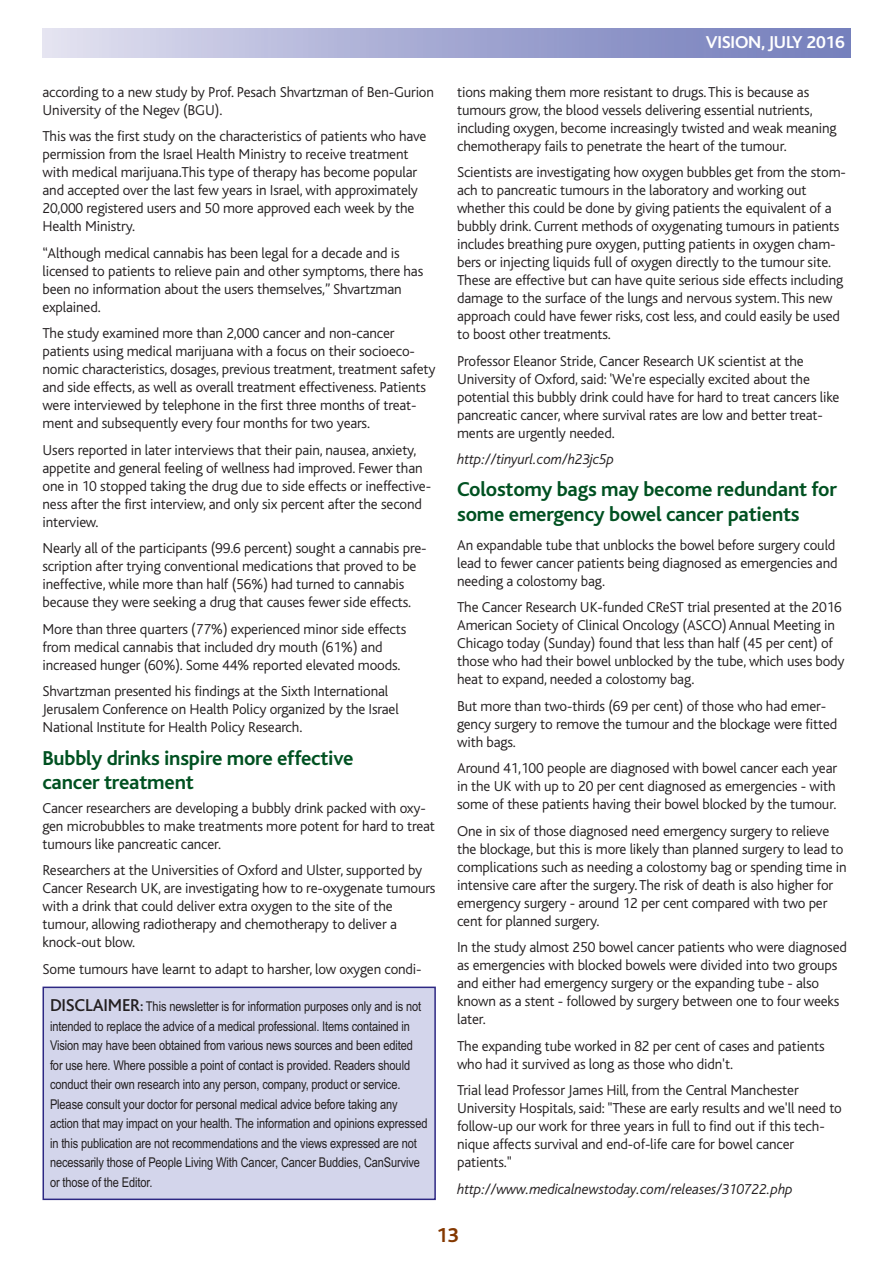
<style>
.page{position:relative;width:893px;height:1263px;background:#fff}
.page>*{position:absolute;margin:0;border:0;box-sizing:border-box;transform-origin:0 0}
.t1{font:700 21px/24px "Bliss";letter-spacing:-.01em;color:#005121}
.t2{font:700 21px "Bliss";color:#843800}
.t3{font:700 18px "Bliss";letter-spacing:-.01em;color:#fff}
.t4{font:300 15px/18px "Bliss";letter-spacing:-.01em;color:#231f20}
.t5{font:italic 300 15px "Bliss";letter-spacing:-.01em;color:#231f20}
.t6{font:13.5px/19.5px "Arial Narrow";letter-spacing:-.01em;color:#231f20}
.s1{font-family:"Bliss";font-weight:500;font-size:18px}
.s2{font-family:"Bliss";font-weight:500;font-size:15px}
</style>
<div class="page">
<div style="left:44px;top:988px;width:390px;height:210px;background:#d3d5eb"></div>
<div style="left:43px;top:986px;width:393px;height:214px;border:2px solid #2d2883"></div>
<p class="t4" style="left:43px;top:84px;width:393px">according to a new study by Prof. Pesach Shvartzman of Ben-Gurion<br>University of the Negev (BGU).</p>
<p class="t4" style="left:43px;top:129px;width:385px">This was the first study on the characteristics of patients who have permission from the Israel Health Ministry to receive treatment with medical marijuana.This type of therapy has become popular and accepted over the last few years in Israel, with approximately 20,000 registered users and 50 more approved each week by the Health Ministry.</p>
<p class="t4" style="left:43px;top:245px;width:382px">“Although medical cannabis has been legal for a decade and is licensed to patients to relieve pain and other symptoms, there has been no information about the users themselves,” Shvartzman explained.</p>
<p class="t4" style="left:43px;top:326px;width:395px">The study examined more than 2,000 cancer and non-cancer patients using medical marijuana with a focus on their socioeco&shy;nomic characteristics, dosages, previous treatment, treatment safety and side effects, as well as overall treatment effectiveness. Patients were interviewed by telephone in the first three months of treat&shy;ment and subsequently every four months for two years.</p>
<p class="t4" style="left:43px;top:442px;width:390px">Users reported in later interviews that their pain, nausea, anxiety, appetite and general feeling of wellness had improved. Fewer than one in 10 stopped taking the drug due to side effects or ineffective&shy;ness after the first interview, and only six percent after the second interview.</p>
<p class="t4" style="left:43px;top:541px;width:386px">Nearly all of the participants (99.6 percent) sought a cannabis pre&shy;scription after trying conventional medications that proved to be ineffective, while more than half (56%) had turned to cannabis because they were seeking a drug that causes fewer side effects.</p>
<p class="t4" style="left:43px;top:621px;width:365px">More than three quarters (77%) experienced minor side effects from medical cannabis that included dry mouth (61%) and increased hunger (60%). Some 44% reported elevated moods.</p>
<p class="t4" style="left:43px;top:684px;width:358px">Shvartzman presented his findings at the Sixth International<br>Jerusalem Conference on Health Policy organized by the Israel<br>National Institute for Health Policy Research.</p>
<h1 class="t1" style="left:43px;top:748px;width:313px">Bubbly drinks inspire more effective cancer treatment</h1>
<p class="t4" style="left:43px;top:800px;width:394px">Cancer researchers are developing a bubbly drink packed with oxy&shy;gen microbubbles to make treatments more potent for hard to treat tumours like pancreatic cancer.</p>
<p class="t4" style="left:43px;top:863px;width:394px">Researchers at the Universities of Oxford and Ulster, supported by Cancer Research UK, are investigating how to re-oxygenate tumours with a drink that could deliver extra oxygen to the site of the tumour, allowing radiotherapy and chemotherapy to deliver a knock-out blow.</p>
<p class="t4" style="left:43px;top:961px;width:381px">Some tumours have learnt to adapt to harsher, low oxygen condi-</p>
<p class="t6" style="left:50px;top:998px;width:379px"><span class="s1">DISCLAIMER</span><span class="s2">:</span> This newsletter is for information purposes only and is not intended to replace the advice of a medical professional. Items contained in Vision may have been obtained from various news sources and been edited for use here. Where possible a point of contact is provided. Readers should conduct their own research into any person, company, product or service.<br>Please consult your doctor for personal medical advice before taking any action that may impact on your health. The information and opinions expressed in this publication are not recommendations and the views expressed are not necessarily those of People Living With Cancer, Cancer Buddies, CanSurvive or those of the Editor.</p>
<p class="t3" style="left:706px;top:36px;width:141px">VISION, JULY 2016</p>
<p class="t4" style="left:457px;top:84px;width:381px">tions making them more resistant to drugs. This is because as tumours grow, the blood vessels delivering essential nutrients, including oxygen, become increasingly twisted and weak meaning chemotherapy fails to penetrate the heart of the tumour.</p>
<p class="t4" style="left:457px;top:165px;width:390px">Scientists are investigating how oxygen bubbles get from the stom&shy;ach to pancreatic tumours in the laboratory and working out whether this could be done by giving patients the equivalent of a bubbly drink. Current methods of oxygenating tumours in patients includes breathing pure oxygen, putting patients in oxygen cham&shy;bers or injecting liquids full of oxygen directly to the tumour site.<br>These are effective but can have quite serious side effects including damage to the surface of the lungs and nervous system. This new approach could have fewer risks, cost less, and could easily be used to boost other treatments.</p>
<p class="t4" style="left:457px;top:353px;width:384px">Professor Eleanor Stride, Cancer Research UK scientist at the University of Oxford, said: 'We're especially excited about the potential this bubbly drink could have for hard to treat cancers like pancreatic cancer, where survival rates are low and better treat&shy;ments are urgently needed.</p>
<p class="t5" style="left:457px;top:453px;width:159px">http://tinyurl.com/h23jc5p</p>
<h1 class="t1" style="left:457px;top:478px;width:381px;line-height:25.2px">Colostomy bags may become redundant for some emergency bowel cancer patients</h1>
<p class="t4" style="left:457px;top:537px;width:382px">An expandable tube that unblocks the bowel before surgery could lead to fewer cancer patients being diagnosed as emergencies and needing a colostomy bag.</p>
<p class="t4" style="left:457px;top:599px;width:389px">The Cancer Research UK-funded CReST trial presented at the 2016<br>American Society of Clinical Oncology (ASCO) Annual Meeting in Chicago today (Sunday) found that less than half (45 per cent) of those who had their bowel unblocked by the tube, which uses body heat to expand, needed a colostomy bag.</p>
<p class="t4" style="left:457px;top:698px;width:382px">But more than two-thirds (69 per cent) of those who had emer&shy;gency surgery to remove the tumour and the blockage were fitted with bags.</p>
<p class="t4" style="left:457px;top:760px;width:381px;text-align:justify">Around 41,100 people are diagnosed with bowel cancer each year in the UK with up to 20 per cent diagnosed as emergencies - with some of these patients having their bowel blocked by the tumour.</p>
<p class="t4" style="left:457px;top:823px;width:391px">One in six of those diagnosed need emergency surgery to relieve the blockage, but this is more likely than planned surgery to lead to complications such as needing a colostomy bag or spending time in intensive care after the surgery. The risk of death is also higher for emergency surgery - around 12 per cent compared with two per cent for planned surgery.</p>
<p class="t4" style="left:457px;top:939px;width:391px">In the study almost 250 bowel cancer patients who were diagnosed as emergencies with blocked bowels were divided into two groups and either had emergency surgery or the expanding tube - also known as a stent - followed by surgery between one to four weeks later.</p>
<p class="t4" style="left:457px;top:1038px;width:369px">The expanding tube worked in 82 per cent of cases and patients who had it survived as long as those who didn't.</p>
<p class="t4" style="left:457px;top:1082px;width:386px">Trial lead Professor James Hill, from the Central Manchester University Hospitals, said: "These are early results and we'll need to follow-up our work for three years in full to find out if this tech&shy;nique affects survival and end-of-life care for bowel cancer patients."</p>
<p class="t5" style="left:457px;top:1183px;width:337px">http://www.medicalnewstoday.com/releases/310722.php</p>
<h1 class="t2" style="left:436px;top:1227px;width:24px">13</h1>
</div>
